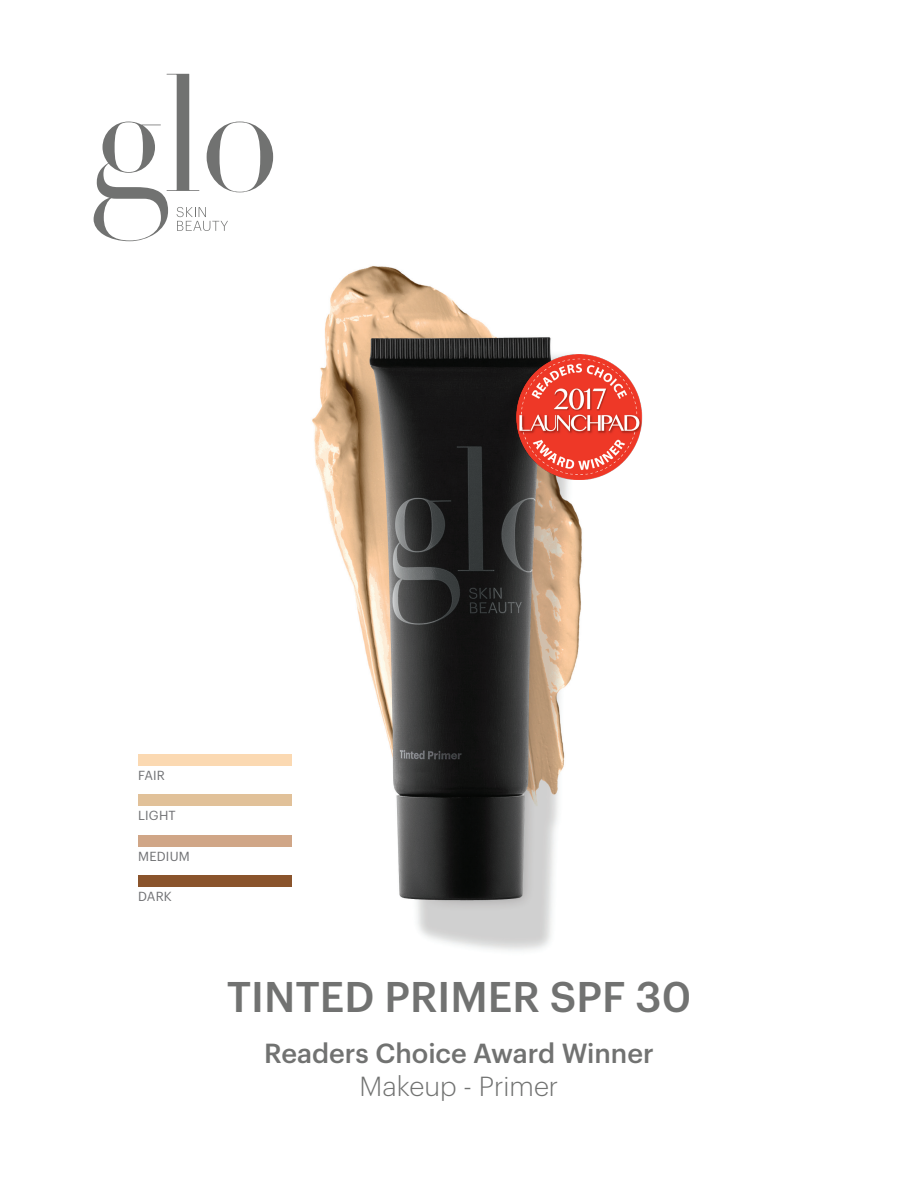
<style>
.page{position:relative;width:918px;height:1188px;background:#fff}
.page>*{position:absolute;margin:0;border:0;box-sizing:border-box;transform-origin:0 0}
.t1{font:500 42px "Graphik";color:#717271}
.t2{font:500 27px/33px "Graphik";color:#717271;text-align:center}
.t3{font:12.9px "Graphik";letter-spacing:.015em;color:#6f7073}
.s1{font-weight:300}
</style>
<div class="page">
<img style="left:200px;top:266px;width:389px;height:685px">
<svg style="left:94px;top:74px;width:179px;height:167px"></svg>
<img style="left:517px;top:355px;width:126px;height:125px">
<div style="left:138px;top:835px;width:154px;height:12px;background:#d0a687"></div>
<div style="left:138px;top:754px;width:154px;height:12px;background:#fbd9b2"></div>
<div style="left:138px;top:795px;width:154px;height:11px;background:#e1c199"></div>
<div style="left:138px;top:875px;width:154px;height:12px;background:#8a542c"></div>
<p class="t3" style="left:138px;top:766px;width:28px">FAIR</p>
<p class="t3" style="left:138px;top:806px;width:39px">LIGHT</p>
<p class="t3" style="left:138px;top:846px;width:53px">MEDIUM</p>
<p class="t3" style="left:138px;top:887px;width:35px">DARK</p>
<p class="t1" style="left:227px;top:965px;width:466px">TINTED PRIMER SPF 30</p>
<p class="t2" style="left:264px;top:1034px;width:391px">Readers Choice Award Winner<br><span class="s1">Makeup - Primer</span></p>
</div>
